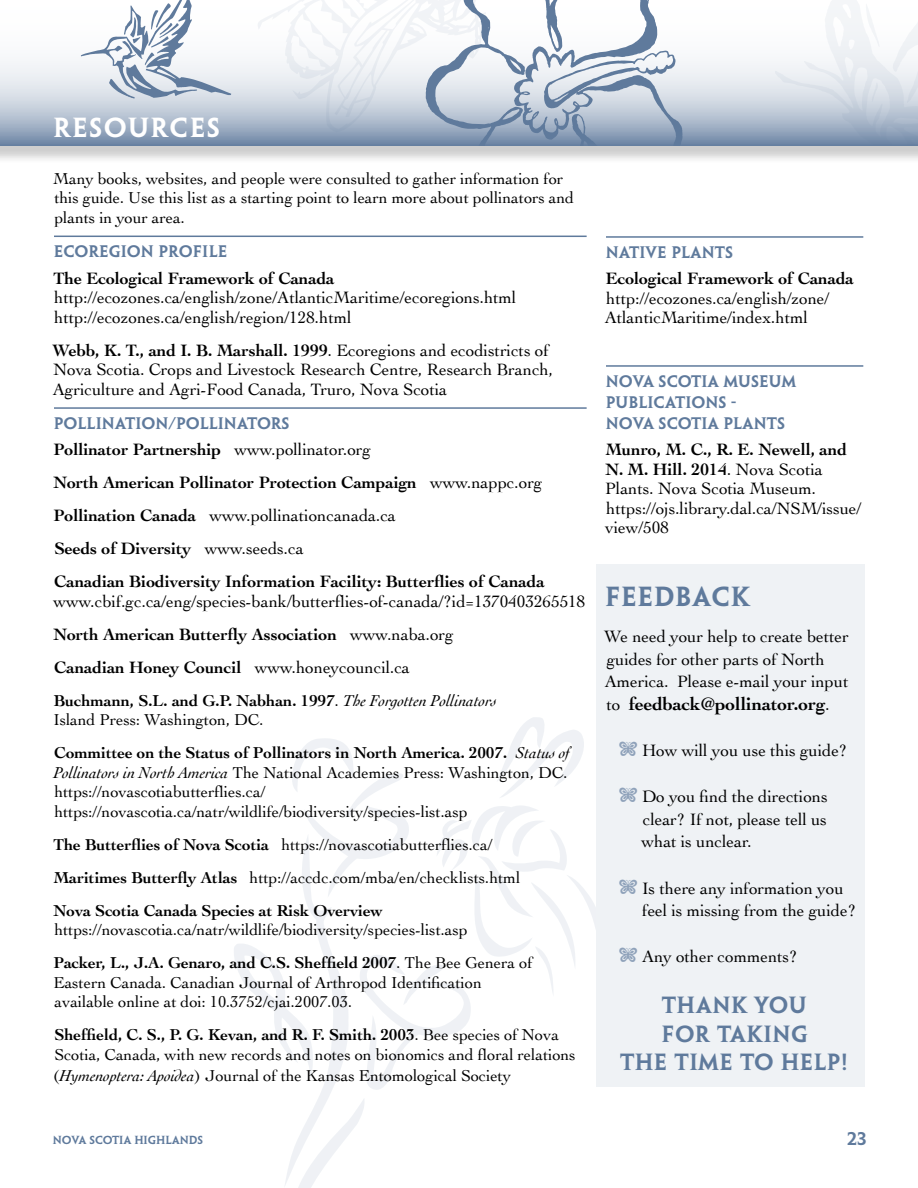
<style>
.page{position:relative;width:918px;height:1188px;background:#fff}
.page>*{position:absolute;margin:0;border:0;box-sizing:border-box;transform-origin:0 0}
.t1{font:24.75px "Penumbra MM 585 1000";letter-spacing:.05em;color:#fff}
.t2{font:24.75px "Penumbra MM 585 1000";letter-spacing:.02em;color:#5f7a9c}
.t3{font:21px/28.5px "Penumbra MM 585 1000";letter-spacing:.02em;color:#5f7a9c;text-align:center}
.t4{font:700 18.75px "Cochin";letter-spacing:-.005em;color:#000}
.t5{font:17.25px/19.5px "Cochin";letter-spacing:-.005em;color:#000}
.t6{font:700 17.25px/33px "Cochin";letter-spacing:-.005em;color:#000}
.t7{font:16.5px/19.5px "Cochin";letter-spacing:-.005em;color:#000}
.t8{font:700 16.5px/33px "Cochin";letter-spacing:-.005em;color:#000}
.t9{font:16.5px "Penumbra MM 585 1000";color:#5f7a9c}
.t10{font:15px/21px "Penumbra MM 585 1000";color:#5f7a9c}
.t11{font:10.5px "Penumbra MM 585 1000";letter-spacing:-.005em;color:#5f7a9c}
.s1{font-weight:700}
.s2{font-weight:400}
.s3{font-weight:400;font-style:italic}
.s4{font-style:italic}
.s5{font-weight:400;font-size:17.25px}
.s6{color:#8fa2ba}
</style>
<div class="page">
<div style="left:0;top:0;width:918px;height:164px;background:#000;opacity:.2"></div>
<svg style="left:0;top:0;width:918px;height:146px"></svg>
<svg style="left:248px;top:0;width:435px;height:145px"></svg>
<svg style="left:80px;top:0;width:151px;height:99px"></svg>
<svg style="left:234px;top:717px;width:362px;height:471px"></svg>
<svg style="left:775px;top:0;width:143px;height:145px"></svg>
<div style="left:596px;top:564px;width:269px;height:523px;background:#eff2f5"></div>
<hr style="left:54px;top:236px;width:533px;height:1px;background:#5f7a9c">
<hr style="left:54px;top:407px;width:533px;height:2px;background:#5f7a9c">
<hr style="left:606px;top:236px;width:257px;height:2px;background:#5f7a9c">
<hr style="left:606px;top:365px;width:257px;height:2px;background:#5f7a9c">
<h1 class="t1" style="left:53px;top:113px;width:169px">RESOURCES</h1>
<p class="t7" style="left:53px;top:168px;width:522px">Many books, websites, and people were consulted to gather information for this guide. Use this list as a starting point to learn more about pollinators and plants in your area.</p>
<p class="t10" style="left:54px;top:241px;width:175px">ECOREGION PROFILE</p>
<p class="t6" style="left:53px;top:261px;width:283px">The Ecological Framework of Canada</p>
<p class="t5" style="left:54px;top:287px;width:464px">http://ecozones.ca/english/zone/AtlanticMaritime/ecoregions.html http://ecozones.ca/english/region/128.html</p>
<p class="t5" style="left:52px;top:339px;width:502px"><span class="s1">Webb, K. T., and I. B. Marshall. 1999</span>. Ecoregions and ecodistricts of<br>Nova Scotia. Crops and Livestock Research Centre, Research Branch,<br>Agriculture and Agri-Food Canada, Truro, Nova Scotia</p>
<p class="t10" style="left:54px;top:413px;width:237px">POLLINATION/POLLINATORS</p>
<p class="t6" style="left:53px;top:432px;width:493px">Pollinator Partnership <span class="s2">www.pollinator.org<br></span>North American Pollinator Protection Campaign <span class="s2">www.nappc.org </span>Pollination Canada <span class="s2">www.pollinationcanada.ca<br></span>Seeds of Diversity <span class="s2">www.seeds.ca<br></span>Canadian Biodiversity Information Facility: Butterflies of Canada</p>
<p class="t5" style="left:53px;top:584px;width:534px;line-height:33px">www.cbif.gc.ca/eng/species-bank/butterflies-of-canada/?id=1370403265518<br><span class="s1">North American Butterfly Association</span> www.naba.org<br><span class="s1">Canadian Honey Council</span> www.honeycouncil.ca</p>
<p class="t8" style="left:53px;top:690px;width:445px;line-height:19.5px">Buchmann, S.L. and G.P. Nabhan. 1997<span class="s2">.</span> <span class="s3">The Forgotten Pollinators<br></span><span class="s2">Island Press: Washington, DC.</span></p>
<p class="t7" style="left:53px;top:742px;width:518px"><span class="s1">Committee on the Status of Pollinators in North America. 2007.</span> <span class="s4">Status of Pollinators in North America</span> The National Academies Press: Washington, DC. https://novascotiabutterflies.ca/ https://novascotia.ca/natr/wildlife/biodiversity/species-list.asp</p>
<p class="t8" style="left:53px;top:827px;width:468px">The Butterflies of Nova Scotia <span class="s2">https://novascotiabutterflies.ca/<br></span>Maritimes Butterfly Atlas <span class="s2">http://accdc.com/mba/en/checklists.html<br></span>Nova Scotia Canada Species at Risk Overview</p>
<p class="t7" style="left:53px;top:913px;width:481px;line-height:33px">https://novascotia.ca/natr/wildlife/biodiversity/species-list.asp<br><span class="s1">Packer, L., J.A. Genaro, and C.S. Sheffield 2007</span>. The Bee Genera of</p>
<p class="t7" style="left:53px;top:972px;width:430px">Eastern Canada. Canadian Journal of Arthropod Identification available online at doi: 10.3752/cjai.2007.03.</p>
<p class="t7" style="left:54px;top:1024px;width:523px"><span class="s1">Sheffield, C. S., P. G. Kevan, and R. F. Smith. 2003</span>. Bee species of Nova<br>Scotia, Canada, with new records and notes on bionomics and floral relations</p>
<p class="t7" style="left:53px;top:1065px;width:459px">(<span class="s4">Hymenoptera: Apoidea</span>) Journal of the Kansas Entomological Society</p>
<p class="t10" style="left:606px;top:242px;width:129px">NATIVE PLANTS</p>
<p class="t6" style="left:606px;top:261px;width:250px">Ecological Framework of Canada</p>
<p class="t5" style="left:605px;top:288px;width:226px">http://ecozones.ca/english/zone/<br>AtlanticMaritime/index.html</p>
<p class="t10" style="left:606px;top:371px;width:192px">NOVA SCOTIA MUSEUM<br>PUBLICATIONS -<br>NOVA SCOTIA PLANTS</p>
<p class="t5" style="left:605px;top:439px;width:258px"><span class="s1">Munro, M. C., R. E. Newell, and<br>N. M. Hill. 2014</span>. Nova Scotia<br>Plants. Nova Scotia Museum. https://ojs.library.dal.ca/NSM/issue/ view/508</p>
<h1 class="t2" style="left:605px;top:583px;width:147px">FEEDBACK</h1>
<p class="t5" style="left:604px;top:625px;width:246px;line-height:22.5px">We need your help to create better guides for other parts of North<br>America. Please e-mail your input</p>
<p class="t4" style="left:606px;top:691px;width:225px"><span class="s5">to</span> feedback@pollinator.org<span class="s5">.</span></p>
<p class="t5" style="left:619px;top:740px;width:230px"><span class="s6">■</span> How will you use this guide?</p>
<p class="t5" style="left:641px;top:785px;width:188px;line-height:22.5px;text-align:justify;text-indent:-23px"><span class="s6">■</span> Do you find the directions clear? If not, please tell us what is unclear.</p>
<p class="t5" style="left:642px;top:876px;width:216px;line-height:22.5px;text-indent:-24px"><span class="s6">■</span> Is there any information you feel is missing from the guide?</p>
<p class="t5" style="left:619px;top:946px;width:181px"><span class="s6">■</span> Any other comments?</p>
<p class="t3" style="left:620px;top:991px;width:228px">THANK YOU<br>FOR TAKING<br>THE TIME TO HELP!</p>
<p class="t11" style="left:53px;top:1134px;width:152px">NOVA SCOTIA HIGHLANDS</p>
<p class="t9" style="left:847px;top:1129px;width:21px">23</p>
</div>
